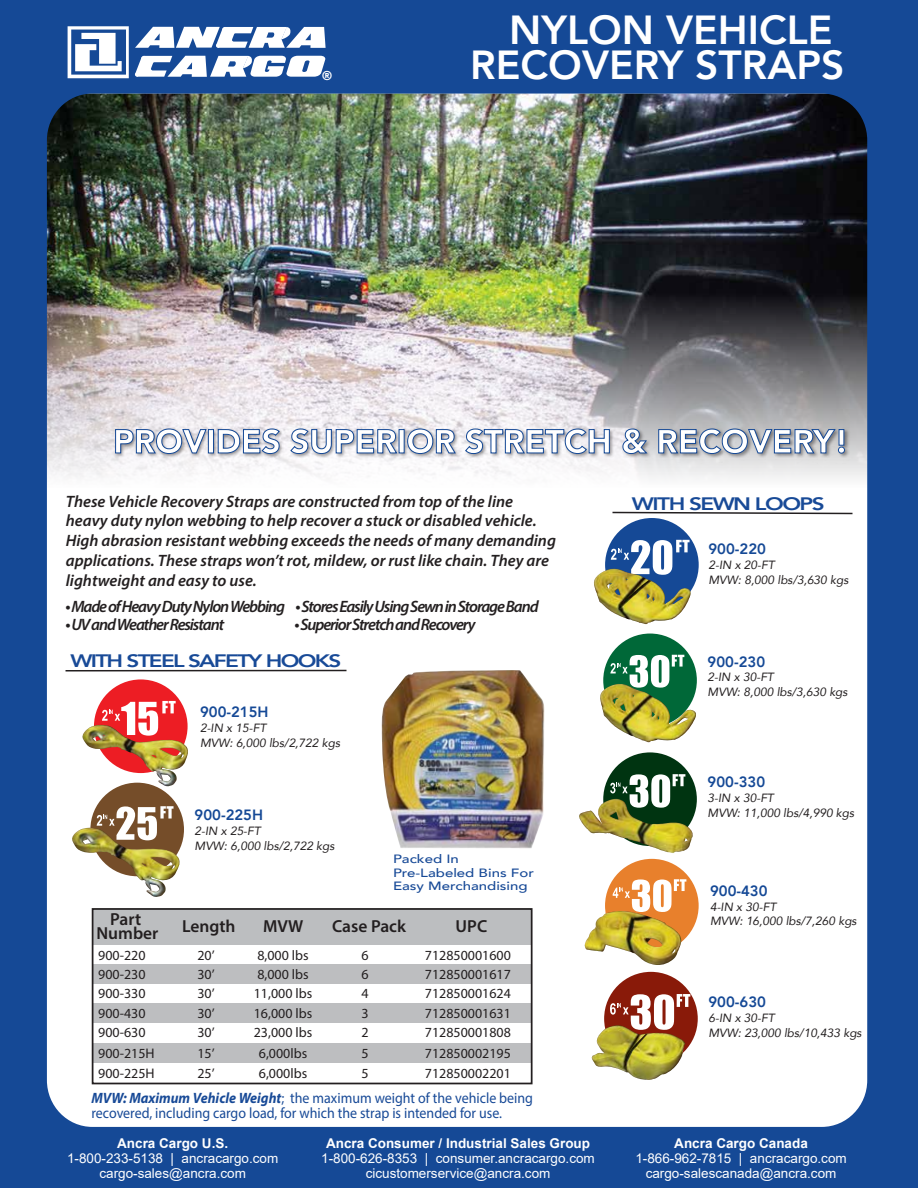
<style>
.page{position:relative;width:918px;height:1188px;background:#fff}
.page>*{position:absolute;margin:0;border:0;box-sizing:border-box;transform-origin:0 0}
.t1{font:800 40.5px/34.5px "Avenir";color:#fff;text-align:right}
.t2{font:900 33px "Avenir";color:#fff}
.t3{font:800 18px "Avenir";letter-spacing:-.075em;color:#184a97;scale:1.25 1}
.t4{font:600 17.4px/14px "Myriad Pro";color:#231f20;text-align:center}
.t5{font:italic 600 16.5px/19.8px "Myriad Pro";color:#231f20}
.t6{font:italic 600 16.5px "Myriad Pro";letter-spacing:-.065em;color:#231f20}
.t7{font:italic 15px/15px "Myriad Pro";color:#184a97;scale:.93 1}
.t8{font:800 14.85px "Avenir";color:#154996}
.t9{font:13.95px "Myriad Pro";color:#231f20}
.t10{font:13.5px/15px "Arial";color:#fff;text-align:center}
.t11{font:700 13.5px "Arial";color:#fff}
.t12{font:800 12.6px "Avenir";color:#fff}
.t13{font:500 12px/13.5px "Avenir";color:#184a97;scale:1.25 1}
.t14{font:italic 11.85px/14.9px "Avenir";color:#231f20}
.s1{font-weight:700}
</style>
<div class="page">
<img style="left:0;top:0;width:918px;height:1188px">
<svg style="left:68px;top:26px;width:61px;height:52px"></svg>
<svg style="left:135px;top:27px;width:191px;height:21px"></svg>
<svg style="left:135px;top:56px;width:190px;height:21px"></svg>
<p class="t12" style="left:322px;top:66px;width:11px">®</p>
<h1 class="t1" style="left:470px;top:13px;width:376px">NYLON VEHICLE<br>RECOVERY STRAPS</h1>
<h2 class="t2" style="left:113px;top:413px;width:737px">PROVIDES SUPERIOR STRETCH &amp; RECOVERY!</h2>
<p class="t5" style="left:66px;top:491px;width:492px">These Vehicle Recovery Straps are constructed from top of the line heavy duty nylon webbing to help recover a stuck or disabled vehicle.<br>High abrasion resistant webbing exceeds the needs of many demanding applications. These straps won’t rot, mildew, or rust like chain. They are lightweight and easy to use.</p>
<p class="t6" style="left:65px;top:595px;width:475px">• Made of Heavy Duty Nylon Webbing • Stores Easily Using Sewn in Storage Band</p>
<p class="t6" style="left:65px;top:613px;width:160px">• UV and Weather Resistant</p>
<p class="t6" style="left:295px;top:613px;width:183px">• Superior Stretch and Recovery</p>
<p class="t3" style="left:70px;top:647px;width:218px">WITH STEEL SAFETY HOOKS</p>
<p class="t8" style="left:200px;top:701px;width:70px">900-215H</p>
<p class="t14" style="left:200px;top:721px;width:142px">2-IN x 15-FT<br>MVW: 6,000 lbs/2,722 kgs</p>
<p class="t8" style="left:195px;top:804px;width:70px">900-225H</p>
<p class="t14" style="left:195px;top:824px;width:142px">2-IN x 25-FT<br>MVW: 6,000 lbs/2,722 kgs</p>
<p class="t13" style="left:393px;top:852px;width:114px">Packed In<br>Pre-Labeled Bins For<br>Easy Merchandising</p>
<p class="t4" style="left:97px;top:912px;width:63px">Part<br>Number</p>
<p class="t4" style="left:182px;top:919px;width:55px">Length</p>
<p class="t4" style="left:263px;top:919px;width:42px">MVW</p>
<p class="t4" style="left:332px;top:919px;width:75px">Case Pack</p>
<p class="t4" style="left:456px;top:919px;width:33px">UPC</p>
<p class="t9" style="left:98px;top:947px;width:49px">900-220</p>
<p class="t9" style="left:197px;top:947px;width:19px">20’</p>
<p class="t9" style="left:257px;top:947px;width:53px">8,000 lbs</p>
<p class="t9" style="left:362px;top:947px;width:9px">6</p>
<p class="t9" style="left:425px;top:947px;width:87px">712850001600</p>
<p class="t9" style="left:98px;top:966px;width:49px">900-230</p>
<p class="t9" style="left:197px;top:966px;width:19px">30’</p>
<p class="t9" style="left:257px;top:966px;width:53px">8,000 lbs</p>
<p class="t9" style="left:362px;top:966px;width:9px">6</p>
<p class="t9" style="left:425px;top:966px;width:87px">712850001617</p>
<p class="t9" style="left:98px;top:985px;width:49px">900-330</p>
<p class="t9" style="left:197px;top:985px;width:19px">30’</p>
<p class="t9" style="left:254px;top:985px;width:60px">11,000 lbs</p>
<p class="t9" style="left:362px;top:985px;width:9px">4</p>
<p class="t9" style="left:425px;top:985px;width:87px">712850001624</p>
<p class="t9" style="left:98px;top:1005px;width:49px">900-430</p>
<p class="t9" style="left:197px;top:1005px;width:19px">30’</p>
<p class="t9" style="left:254px;top:1005px;width:60px">16,000 lbs</p>
<p class="t9" style="left:362px;top:1005px;width:9px">3</p>
<p class="t9" style="left:425px;top:1005px;width:87px">712850001631</p>
<p class="t9" style="left:98px;top:1024px;width:49px">900-630</p>
<p class="t9" style="left:197px;top:1024px;width:19px">30’</p>
<p class="t9" style="left:254px;top:1024px;width:60px">23,000 lbs</p>
<p class="t9" style="left:362px;top:1024px;width:9px">2</p>
<p class="t9" style="left:425px;top:1024px;width:87px">712850001808</p>
<p class="t9" style="left:98px;top:1045px;width:58px">900-215H</p>
<p class="t9" style="left:197px;top:1045px;width:19px">15’</p>
<p class="t9" style="left:259px;top:1045px;width:50px">6,000lbs</p>
<p class="t9" style="left:362px;top:1045px;width:9px">5</p>
<p class="t9" style="left:425px;top:1045px;width:87px">712850002195</p>
<p class="t9" style="left:98px;top:1065px;width:58px">900-225H</p>
<p class="t9" style="left:197px;top:1065px;width:19px">25’</p>
<p class="t9" style="left:259px;top:1065px;width:50px">6,000lbs</p>
<p class="t9" style="left:362px;top:1065px;width:9px">5</p>
<p class="t9" style="left:425px;top:1065px;width:87px">712850002201</p>
<p class="t7" style="left:92px;top:1090px;width:476px"><span class="s1">MVW: Maximum Vehicle Weight</span>; the maximum weight of the vehicle being recovered, including cargo load, for which the strap is intended for use.</p>
<p class="t11" style="left:117px;top:1134px;width:113px">Ancra Cargo U.S.</p>
<p class="t10" style="left:67px;top:1151px;width:213px">1-800-233-5138 | ancracargo.com cargo-sales@ancra.com</p>
<p class="t11" style="left:326px;top:1134px;width:266px">Ancra Consumer / Industrial Sales Group</p>
<p class="t10" style="left:321px;top:1151px;width:275px">1-800-626-8353 | consumer.ancracargo.com cicustomerservice@ancra.com</p>
<p class="t3" style="left:632px;top:490px;width:156px">WITH SEWN LOOPS</p>
<p class="t8" style="left:708px;top:538px;width:59px">900-220</p>
<p class="t14" style="left:708px;top:557px;width:142px">2-IN x 20-FT<br>MVW: 8,000 lbs/3,630 kgs</p>
<p class="t8" style="left:708px;top:650px;width:59px">900-230</p>
<p class="t14" style="left:708px;top:670px;width:142px">2-IN x 30-FT<br>MVW: 8,000 lbs/3,630 kgs</p>
<p class="t8" style="left:708px;top:770px;width:59px">900-330</p>
<p class="t14" style="left:708px;top:790px;width:148px">3-IN x 30-FT<br>MVW: 11,000 lbs/4,990 kgs</p>
<p class="t8" style="left:710px;top:879px;width:59px">900-430</p>
<p class="t14" style="left:710px;top:899px;width:148px">4-IN x 30-FT<br>MVW: 16,000 lbs/7,260 kgs</p>
<p class="t8" style="left:708px;top:990px;width:59px">900-630</p>
<p class="t14" style="left:708px;top:1010px;width:155px">6-IN x 30-FT<br>MVW: 23,000 lbs/10,433 kgs</p>
<p class="t11" style="left:674px;top:1134px;width:135px">Ancra Cargo Canada</p>
<p class="t10" style="left:635px;top:1151px;width:213px">1-866-962-7815 | ancracargo.com cargo-salescanada@ancra.com</p>
</div>
